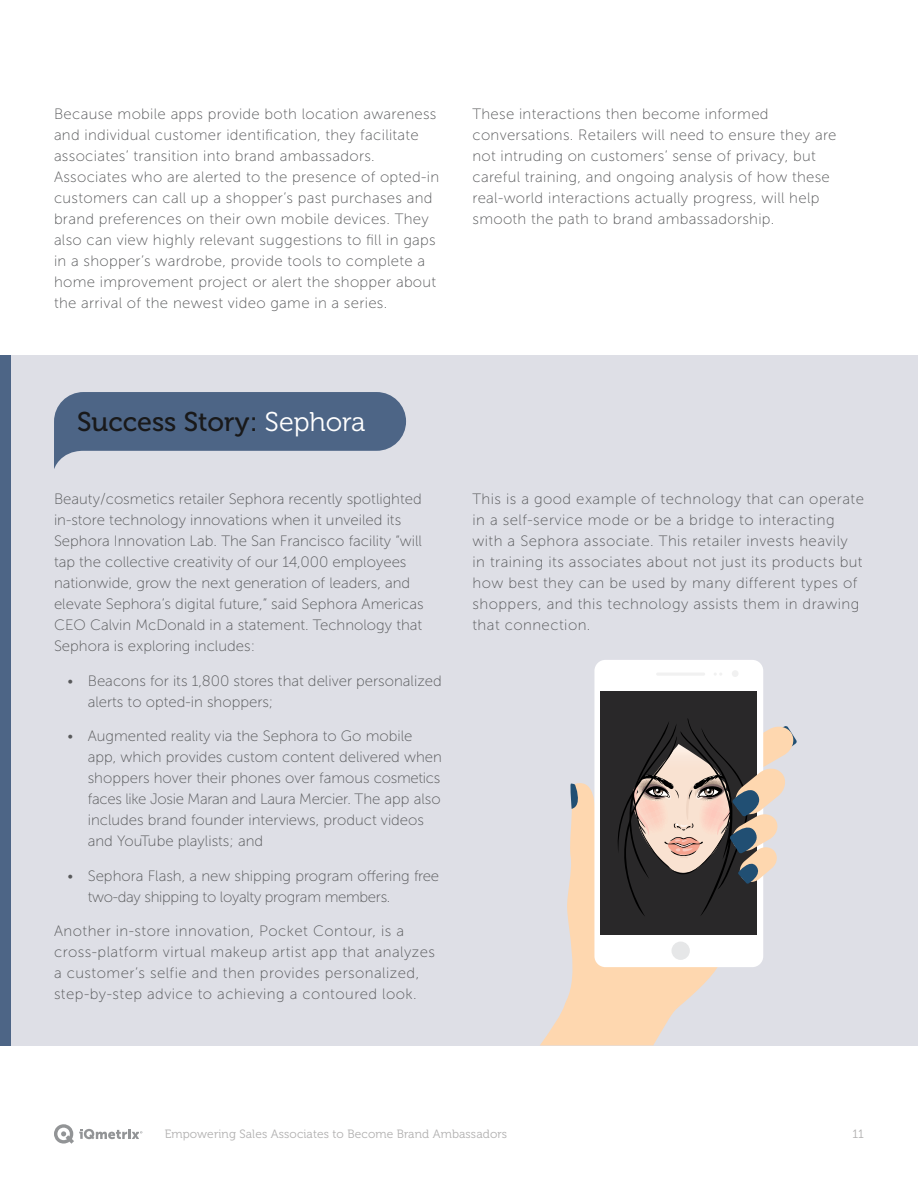
<style>
.page{position:relative;width:918px;height:1188px;background:#fff}
.page>*{position:absolute;margin:0;border:0;box-sizing:border-box;transform-origin:0 0}
.t1{font:27px "Museo 500";color:#19191a}
.t2{font:15px/21px "Museo Sans 100";letter-spacing:.02em;color:#58595b}
.t3{font:15px/21px "Museo Sans 100";color:#58595b}
.t4{font:15px/21px "Museo Sans 100";letter-spacing:-.02em;color:#58595b}
.t5{font:12px "Museo 300";letter-spacing:.01em;color:#b1b0b0}
.s1{font-family:"Museo 300";color:#fff}
</style>
<div class="page">
<svg style="left:54px;top:1124px;width:88px;height:20px"></svg>
<div style="left:0;top:355px;width:918px;height:690px;background:#dedfe6"></div>
<div style="left:0;top:355px;width:10px;height:690px;background:#4d6586"></div>
<svg style="left:54px;top:392px;width:352px;height:77px"></svg>
<svg style="left:540px;top:783px;width:223px;height:262px"></svg>
<div style="left:594px;top:660px;width:169px;height:307px;background:#fff;border-radius:11px"></div>
<div style="left:601px;top:691px;width:156px;height:244px;background:#292829"></div>
<div style="left:672px;top:942px;width:18px;height:18px;background:#e6e7e8;border-radius:50%"></div>
<hr style="left:656px;top:673px;width:49px;height:3px;background:#f1f1f1;border-radius:2px">
<div style="left:732px;top:670px;width:7px;height:7px;background:#f1f1f1;border-radius:50%"></div>
<svg style="left:570px;top:783px;width:13px;height:26px"></svg>
<svg style="left:617px;top:718px;width:180px;height:198px"></svg>
<p class="t2" style="left:54px;top:104px;width:387px">Because mobile apps provide both location awareness and individual customer identification, they facilitate associates’ transition into brand ambassadors.<br>Associates who are alerted to the presence of opted-in customers can call up a shopper’s past purchases and brand preferences on their own mobile devices. They also can view highly relevant suggestions to fill in gaps in a shopper’s wardrobe, provide tools to complete a home improvement project or alert the shopper about the arrival of the newest video game in a series.</p>
<p class="t2" style="left:472px;top:104px;width:366px">These interactions then become informed conversations. Retailers will need to ensure they are not intruding on customers’ sense of privacy, but careful training, and ongoing analysis of how these real-world interactions actually progress, will help smooth the path to brand ambassadorship.</p>
<h1 class="t1" style="left:77px;top:407px;width:290px">Success Story: <span class="s1">Sephora</span></h1>
<p class="t3" style="left:54px;top:489px;width:371px">Beauty/cosmetics retailer Sephora recently spotlighted in-store technology innovations when it unveiled its Sephora Innovation Lab. The San Francisco facility “will tap the collective creativity of our 14,000 employees nationwide, grow the next generation of leaders, and elevate Sephora’s digital future,” said Sephora Americas CEO Calvin McDonald in a statement. Technology that Sephora is exploring includes:</p>
<p class="t3" style="left:88px;top:670px;width:355px;text-indent:-20px">• Beacons for its 1,800 stores that deliver personalized alerts to opted-in shoppers;</p>
<p class="t3" style="left:88px;top:726px;width:356px;text-indent:-20px">• Augmented reality via the Sephora to Go mobile app, which provides custom content delivered when shoppers hover their phones over famous cosmetics faces like Josie Maran and Laura Mercier. The app also includes brand founder interviews, product videos and YouTube playlists; and</p>
<p class="t4" style="left:88px;top:865px;width:353px;text-indent:-20px">• Sephora Flash, a new shipping program offering free two-day shipping to loyalty program members.</p>
<p class="t2" style="left:54px;top:921px;width:383px">Another in-store innovation, Pocket Contour, is a cross-platform virtual makeup artist app that analyzes a customer’s selfie and then provides personalized, step-by-step advice to achieving a contoured look.</p>
<p class="t2" style="left:472px;top:489px;width:393px">This is a good example of technology that can operate in a self-service mode or be a bridge to interacting with a Sephora associate. This retailer invests heavily in training its associates about not just its products but how best they can be used by many different types of shoppers, and this technology assists them in drawing that connection.</p>
<p class="t5" style="left:165px;top:1128px;width:344px">Empowering Sales Associates to Become Brand Ambassadors</p>
<p class="t5" style="left:852px;top:1128px;width:13px">11</p>
</div>
